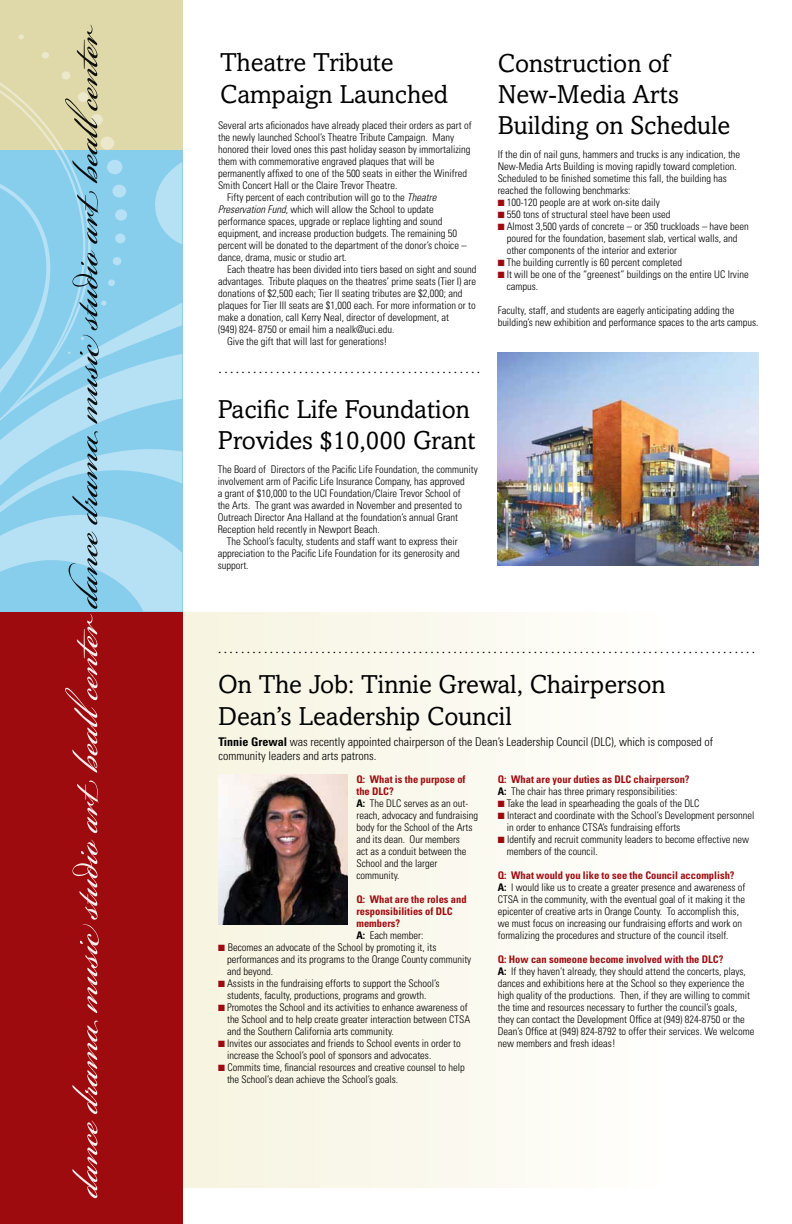
<style>
.page{position:relative;width:792px;height:1224px;background:#fff}
.page>*{position:absolute;margin:0;border:0;box-sizing:border-box;transform-origin:0 0}
.t1{font:56px "Bickham Script Pro";color:#fff}
.t2{font:26px/31.2px "Amasis MT Std";color:#000}
.t3{font:14px "Amasis MT Std";color:#000}
.t4{font:300 condensed 12px/14.4px "Univers";color:#000}
.t5{font:300 condensed 10.5px/12px "Univers";color:#000}
.t6{font:700 condensed 10.5px/12px "Univers";color:#9e0b0f}
.s1{color:#000}
.s2{font-style:italic}
.s3{color:#9e0b0f}
.s4{font-weight:700}
.s5{font-weight:700;color:#9e0b0f}
.s6{font-weight:300;color:#000}
</style>
<div class="page">
<div style="left:182px;top:612px;width:484px;height:576px;background:linear-gradient(to right,#f7f4e0,#fefefc)"></div>
<img style="left:218px;top:774px;width:129px;height:151px">
<div style="left:0;top:598px;width:182px;height:626px;background:#9e0b0f"></div>
<div style="left:0;top:0;width:182px;height:149px;background:#dfd9aa"></div>
<svg style="left:0;top:34px;width:182px;height:577px;fill:#87cdec"></svg>
<img style="left:498px;top:353px;width:260px;height:212px">
<h1 class="t1" style="left:45px;top:1197px;width:1175px;rotate:-90deg">dance drama music studio art beallcenter <span class="s1">dance drama music studio art beallcenter</span></h1>
<h2 class="t2" style="left:220px;top:47px;width:229px">Theatre Tribute<br>Campaign Launched</h2>
<p class="t5" style="left:218px;top:119px;width:255px">Several arts aficionados have already placed their orders as part of</p>
<p class="t5" style="left:218px;top:131px;width:238px">the newly launched School’s Theatre Tribute Campaign. Many</p>
<p class="t5" style="left:218px;top:143px;width:254px">honored their loved ones this past holiday season by immortalizing</p>
<p class="t5" style="left:218px;top:155px;width:218px">them with commemorative engraved plaques that will be</p>
<p class="t5" style="left:218px;top:167px;width:250px">permanently affixed to one of the 500 seats in either the Winifred</p>
<p class="t5" style="left:218px;top:179px;width:181px">Smith Concert Hall or the Claire Trevor Theatre.</p>
<p class="t5" style="left:227px;top:191px;width:211px">Fifty percent of each contribution will go to the <span class="s2">Theatre</span></p>
<p class="t5" style="left:218px;top:203px;width:217px"><span class="s2">Preservation Fund</span>, which will allow the School to update</p>
<p class="t5" style="left:218px;top:215px;width:226px">performance spaces, upgrade or replace lighting and sound</p>
<p class="t5" style="left:218px;top:227px;width:241px">equipment, and increase production budgets. The remaining 50</p>
<p class="t5" style="left:218px;top:239px;width:250px">percent will be donated to the department of the donor’s choice –</p>
<p class="t5" style="left:218px;top:251px;width:130px">dance, drama, music or studio art.</p>
<p class="t5" style="left:227px;top:263px;width:251px">Each theatre has been divided into tiers based on sight and sound</p>
<p class="t5" style="left:218px;top:275px;width:260px">advantages. Tribute plaques on the theatres’ prime seats (Tier I) are</p>
<p class="t5" style="left:218px;top:287px;width:246px">donations of $2,500 each; Tier II seating tributes are $2,000; and</p>
<p class="t5" style="left:218px;top:299px;width:259px">plaques for Tier III seats are $1,000 each. For more information or to</p>
<p class="t5" style="left:218px;top:311px;width:232px">make a donation, call Kerry Neal, director of development, at</p>
<p class="t5" style="left:218px;top:323px;width:178px">(949) 824- 8750 or email him a nealk@uci.edu.</p>
<p class="t5" style="left:227px;top:335px;width:162px">Give the gift that will last for generations!</p>
<h3 class="t3" style="left:219px;top:360px;width:263px">..............................................</h3>
<h2 class="t2" style="left:218px;top:393px;width:260px">Pacific Life Foundation<br>Provides $10,000 Grant</h2>
<p class="t5" style="left:218px;top:463px;width:262px">The Board of Directors of the Pacific Life Foundation, the community</p>
<p class="t5" style="left:218px;top:475px;width:249px">involvement arm of Pacific Life Insurance Company, has approved</p>
<p class="t5" style="left:218px;top:487px;width:244px">a grant of $10,000 to the UCI Foundation/Claire Trevor School of</p>
<p class="t5" style="left:218px;top:499px;width:246px">the Arts. The grant was awarded in November and presented to</p>
<p class="t5" style="left:218px;top:511px;width:242px">Outreach Director Ana Halland at the foundation’s annual Grant</p>
<p class="t5" style="left:218px;top:523px;width:164px">Reception held recently in Newport Beach.</p>
<p class="t5" style="left:227px;top:535px;width:233px">The School’s faculty, students and staff want to express their</p>
<p class="t5" style="left:218px;top:547px;width:243px">appreciation to the Pacific Life Foundation for its generosity and</p>
<p class="t5" style="left:218px;top:559px;width:32px">support.</p>
<h2 class="t2" style="left:498px;top:47px;width:234px">Construction of<br>New-Media Arts<br>Building on Schedule</h2>
<p class="t5" style="left:498px;top:148px;width:244px">If the din of nail guns, hammers and trucks is any indication, the New-Media Arts Building is moving rapidly toward completion.<br>Scheduled to be finished sometime this fall, the building has reached the following benchmarks:</p>
<p class="t5" style="left:498px;top:196px;width:164px"><span class="s3">■</span> 100-120 people are at work on-site daily</p>
<p class="t5" style="left:498px;top:208px;width:174px"><span class="s3">■</span> 550 tons of structural steel have been used</p>
<p class="t5" style="left:507px;top:220px;width:243px;text-indent:-9px"><span class="s3">■</span> Almost 3,500 yards of concrete – or 350 truckloads – have been poured for the foundation, basement slab, vertical walls, and other components of the interior and exterior</p>
<p class="t5" style="left:498px;top:256px;width:186px"><span class="s3">■</span> The building currently is 60 percent completed</p>
<p class="t5" style="left:507px;top:268px;width:243px;text-indent:-9px"><span class="s3">■</span> It will be one of the “greenest” buildings on the entire UC Irvine campus.</p>
<p class="t5" style="left:498px;top:304px;width:262px">Faculty, staff, and students are eagerly anticipating adding the building’s new exhibition and performance spaces to the arts campus.</p>
<h3 class="t3" style="left:218px;top:640px;width:539px">..............................................................................................</h3>
<h2 class="t2" style="left:218px;top:669px;width:449px">On The Job: Tinnie Grewal, Chairperson<br>Dean’s Leadership Council</h2>
<p class="t4" style="left:218px;top:734px;width:496px"><span class="s4">Tinnie Grewal</span> was recently appointed chairperson of the Dean’s Leadership Council (DLC), which is composed of community leaders and arts patrons.</p>
<p class="t5" style="left:356px;top:774px;width:123px"><span class="s5">Q: What is the purpose of the DLC?<br></span><span class="s4">A:</span> The DLC serves as an out&shy;reach, advocacy and fundraising body for the School of the Arts and its dean. Our members<br>act as a conduit between the<br>School and the larger community.</p>
<p class="t6" style="left:356px;top:894px;width:112px">Q: What are the roles and responsibilities of DLC members?<br><span class="s1">A:</span> <span class="s6">Each member:</span></p>
<p class="t5" style="left:227px;top:942px;width:246px;text-indent:-9px"><span class="s3">■</span> Becomes an advocate of the School by promoting it, its performances and its programs to the Orange County community and beyond.</p>
<p class="t5" style="left:218px;top:978px;width:223px;text-align:center"><span class="s3">■</span> Assists in the fundraising efforts to support the School’s students, faculty, productions, programs and growth.</p>
<p class="t5" style="left:227px;top:1002px;width:245px;text-indent:-9px"><span class="s3">■</span> Promotes the School and its activities to enhance awareness of the School and to help create greater interaction between CTSA and the Southern California arts community.</p>
<p class="t5" style="left:227px;top:1038px;width:235px;text-indent:-9px"><span class="s3">■</span> Invites our associates and friends to School events in order to increase the School’s pool of sponsors and advocates.</p>
<p class="t5" style="left:227px;top:1062px;width:239px;text-indent:-9px"><span class="s3">■</span> Commits time, financial resources and creative counsel to help the School’s dean achieve the School’s goals.</p>
<p class="t5" style="left:498px;top:774px;width:193px"><span class="s5">Q: What are your duties as DLC chairperson?<br></span><span class="s4">A:</span> The chair has three primary responsibilities:</p>
<p class="t5" style="left:498px;top:798px;width:203px"><span class="s3">■</span> Take the lead in spearheading the goals of the DLC</p>
<p class="t5" style="left:507px;top:810px;width:249px;text-indent:-9px"><span class="s3">■</span> Interact and coordinate with the School’s Development personnel in order to enhance CTSA’s fundraising efforts</p>
<p class="t5" style="left:507px;top:834px;width:244px;text-indent:-9px"><span class="s3">■</span> Identify and recruit community leaders to become effective new members of the council.</p>
<p class="t5" style="left:498px;top:870px;width:249px"><span class="s5">Q: What would you like to see the Council accomplish?<br></span><span class="s4">A:</span> I would like us to create a greater presence and awareness of CTSA in the community, with the eventual goal of it making it the epicenter of creative arts in Orange County. To accomplish this, we must focus on increasing our fundraising efforts and work on formalizing the procedures and structure of the council itself.</p>
<p class="t5" style="left:498px;top:954px;width:258px"><span class="s5">Q: How can someone become involved with the DLC?<br></span><span class="s4">A:</span> If they haven’t already, they should attend the concerts, plays, dances and exhibitions here at the School so they experience the high quality of the productions. Then, if they are willing to commit the time and resources necessary to further the council’s goals, they can contact the Development Office at (949) 824-8750 or the Dean’s Office at (949) 824-8792 to offer their services. We welcome new members and fresh ideas!</p>
</div>
